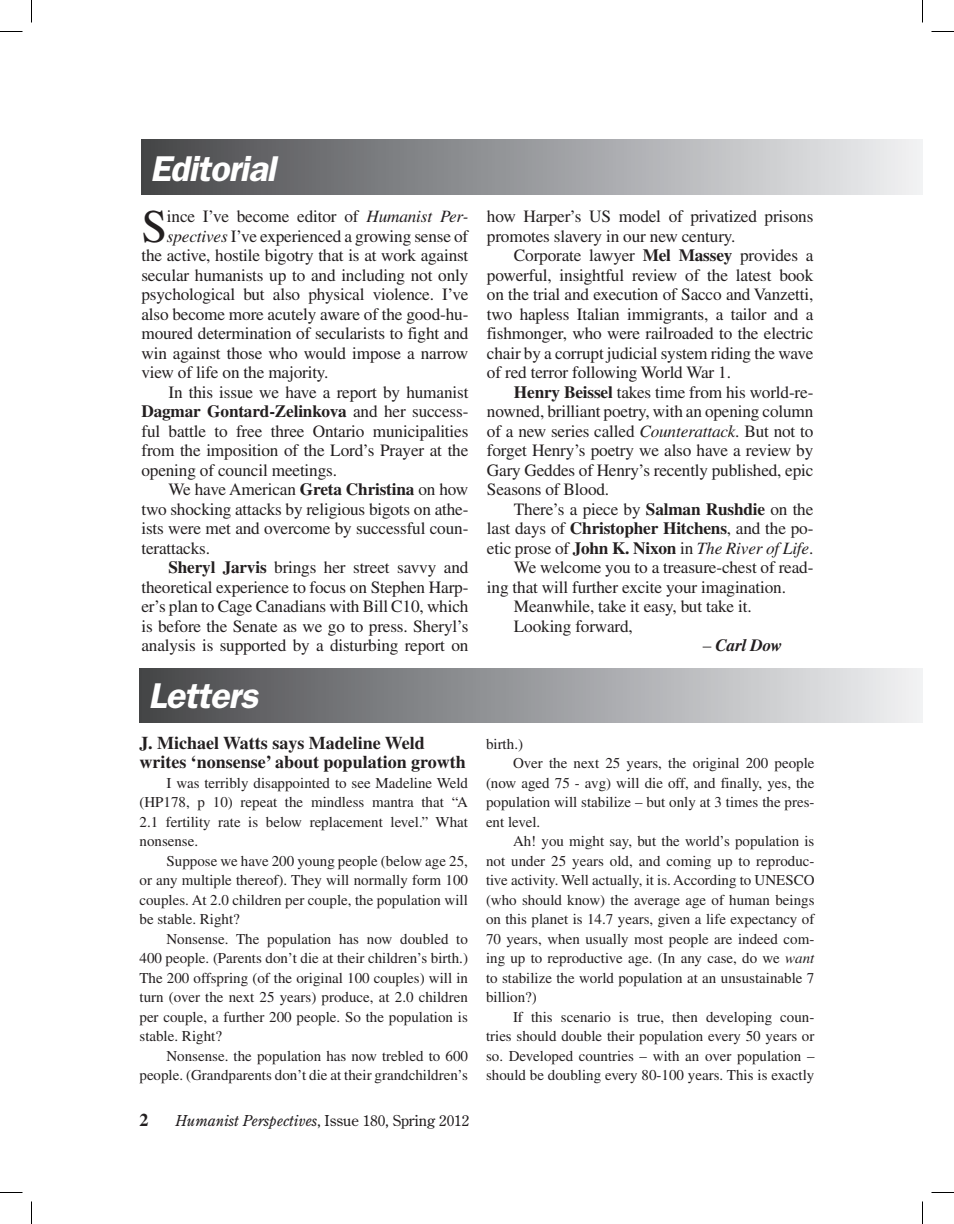
<style>
.page{position:relative;width:954px;height:1224px;background:#fff}
.page>*{position:absolute;margin:0;border:0;box-sizing:border-box;transform-origin:0 0}
.HP_articles{font:46.65px "Times";color:#231f20}
.t1{font:italic 600 36px "Franklin Gothic";letter-spacing:-.025em;color:#fff}
.Letter_Body{font:700 18px/19.5px "Times";color:#231f20}
.HP_articles-2{font:17.25px/19.5px "Times";letter-spacing:-.01em;color:#231f20;text-align:justify}
.HP_articles-3{font:17.25px "Times Bold Italic Os F";letter-spacing:-.01em;color:#231f20}
.Letter_Body_NEW{font:15px/19.5px "Times";color:#231f20;text-align:justify}
.t2{font:italic 15px "Century Old Style";color:#231f20}
.s1{font-style:italic}
.s2{font-weight:700}
.s3{font-style:normal}
.s4{font-family:"Times"}
</style>
<div class="page">
<div style="left:140px;top:668px;width:782px;height:55px;background:linear-gradient(to right,#46474a,#eff0f3)"></div>
<div style="left:141px;top:140px;width:781px;height:54px;background:linear-gradient(to right,#46474a,#eff0f3)"></div>
<svg style="left:0;top:31px;width:22px;height:1px"></svg>
<svg style="left:932px;top:31px;width:22px;height:1px"></svg>
<svg style="left:0;top:1192px;width:22px;height:1px"></svg>
<svg style="left:932px;top:1192px;width:22px;height:1px"></svg>
<svg style="left:31px;top:0;width:1px;height:22px"></svg>
<svg style="left:31px;top:1202px;width:1px;height:22px"></svg>
<svg style="left:922px;top:0;width:1px;height:22px"></svg>
<svg style="left:922px;top:1202px;width:1px;height:22px"></svg>
<p class="t1" style="left:150px;top:147px;width:127px">Editorial</p>
<p class="HP_articles" style="left:141px;top:200px;width:27px">S</p>
<p class="HP_articles-2" style="left:167px;top:206px;width:303px">ince I’ve become editor of <span class="s1">Humanist Per-</span></p>
<p class="HP_articles-2" style="left:167px;top:226px;width:303px"><span class="s1">spectives</span> I’ve experienced a growing sense of</p>
<p class="HP_articles-2" style="left:141px;top:245px;width:329px">the active, hostile bigotry that is at work against</p>
<p class="HP_articles-2" style="left:141px;top:265px;width:329px">secular humanists up to and including not only</p>
<p class="HP_articles-2" style="left:141px;top:284px;width:328px">psychological but also physical violence. I’ve</p>
<p class="HP_articles-2" style="left:141px;top:304px;width:329px">also become more acutely aware of the good-hu-</p>
<p class="HP_articles-2" style="left:141px;top:323px;width:329px">moured determination of secularists to fight and</p>
<p class="HP_articles-2" style="left:141px;top:343px;width:328px">win against those who would impose a narrow</p>
<p class="HP_articles-2" style="left:141px;top:362px;width:189px">view of life on the majority.</p>
<p class="HP_articles-2" style="left:141px;top:382px;width:329px;text-indent:27px">In this issue we have a report by humanist <span class="s2">Dagmar Gontard-Zelinkova</span> and her success&shy;ful battle to free three Ontario municipalities from the imposition of the Lord’s Prayer at the opening of council meetings.</p>
<p class="HP_articles-2" style="left:141px;top:479px;width:329px;text-indent:27px">We have American <span class="s2">Greta Christina</span> on how two shocking attacks by religious bigots on athe&shy;ists were met and overcome by successful coun&shy;terattacks.</p>
<p class="HP_articles-2" style="left:141px;top:557px;width:329px;text-indent:27px"><span class="s2">Sheryl Jarvis</span> brings her street savvy and theoretical experience to focus on Stephen Harp&shy;er’s plan to Cage Canadians with Bill C10, which is before the Senate as we go to press. Sheryl’s analysis is supported by a disturbing report on</p>
<p class="t1" style="left:148px;top:674px;width:111px">Letters</p>
<p class="Letter_Body" style="left:140px;top:732px;width:328px">J. Michael Watts says Madeline Weld writes ‘nonsense’ about population growth</p>
<p class="Letter_Body_NEW" style="left:140px;top:773px;width:330px;text-indent:27px">I was terribly disappointed to see Madeline Weld (HP178, p 10) repeat the mindless mantra that “A 2.1 fertility rate is below replacement level.” What nonsense.</p>
<p class="Letter_Body_NEW" style="left:140px;top:851px;width:330px;text-indent:27px">Suppose we have 200 young people (below age 25, or any multiple thereof). They will normally form 100 couples. At 2.0 children per couple, the population will be stable. Right?</p>
<p class="Letter_Body_NEW" style="left:140px;top:929px;width:330px;text-indent:27px">Nonsense. The population has now doubled to 400 people. (Parents don’t die at their children’s birth.)<br>The 200 offspring (of the original 100 couples) will in turn (over the next 25 years) produce, at 2.0 children per couple, a further 200 people. So the population is stable. Right?</p>
<p class="Letter_Body_NEW" style="left:140px;top:1046px;width:330px;text-align:right">Nonsense. the population has now trebled to 600 people. (Grandparents don’t die at their grandchildren’s</p>
<p class="Letter_Body" style="left:140px;top:1109px;width:10px">2</p>
<p class="t2" style="left:176px;top:1111px;width:295px">Humanist Perspectives<span class="s3">, Issue 180, Spring 2012</span></p>
<p class="HP_articles-2" style="left:487px;top:206px;width:328px">how Harper’s US model of privatized prisons promotes slavery in our new century.</p>
<p class="HP_articles-2" style="left:487px;top:245px;width:328px;text-indent:27px">Corporate lawyer <span class="s2">Mel Massey</span> provides a powerful, insightful review of the latest book on the trial and execution of Sacco and Vanzetti, two hapless Italian immigrants, a tailor and a fishmonger, who were railroaded to the electric chair by a corrupt judicial system riding the wave of red terror following World War 1.</p>
<p class="HP_articles-2" style="left:487px;top:382px;width:328px;text-indent:27px"><span class="s2">Henry Beissel</span> takes time from his world-re&shy;nowned, brilliant poetry, with an opening column of a new series called <span class="s1">Counterattack</span>. But not to forget Henry’s poetry we also have a review by Gary Geddes of Henry’s recently published, epic Seasons of Blood.</p>
<p class="HP_articles-2" style="left:487px;top:499px;width:328px;text-indent:27px">There’s a piece by <span class="s2">Salman Rushdie</span> on the last days of <span class="s2">Christopher Hitchens</span>, and the po&shy;etic prose of <span class="s2">John K. Nixon</span> in <span class="s1">The River of Life</span>.</p>
<p class="HP_articles-2" style="left:487px;top:557px;width:328px;text-indent:27px">We welcome you to a treasure-chest of read&shy;ing that will further excite your imagination.</p>
<p class="HP_articles-2" style="left:514px;top:596px;width:239px">Meanwhile, take it easy, but take it.</p>
<p class="HP_articles-2" style="left:514px;top:616px;width:120px">Looking forward,</p>
<p class="HP_articles-3" style="left:703px;top:635px;width:81px"><span class="s4">–</span> Carl Dow</p>
<p class="Letter_Body_NEW" style="left:486px;top:734px;width:39px">birth.)</p>
<p class="Letter_Body_NEW" style="left:486px;top:753px;width:330px;text-indent:27px">Over the next 25 years, the original 200 people (now aged 75 - avg) will die off, and finally, yes, the population will stabilize – but only at 3 times the pres&shy;ent level.</p>
<p class="Letter_Body_NEW" style="left:486px;top:831px;width:330px;text-indent:27px">Ah! you might say, but the world’s population is not under 25 years old, and coming up to reproduc&shy;tive activity. Well actually, it is. According to UNESCO (who should know) the average age of human beings on this planet is 14.7 years, given a life expectancy of 70 years, when usually most people are indeed com&shy;ing up to reproductive age. (In any case, do we <span class="s1">want </span>to stabilize the world population at an unsustainable 7 billion?)</p>
<p class="Letter_Body_NEW" style="left:486px;top:1007px;width:330px;text-indent:27px">If this scenario is true, then developing coun&shy;tries should double their population every 50 years or so. Developed countries – with an over population – should be doubling every 80-100 years. This is exactly</p>
</div>
